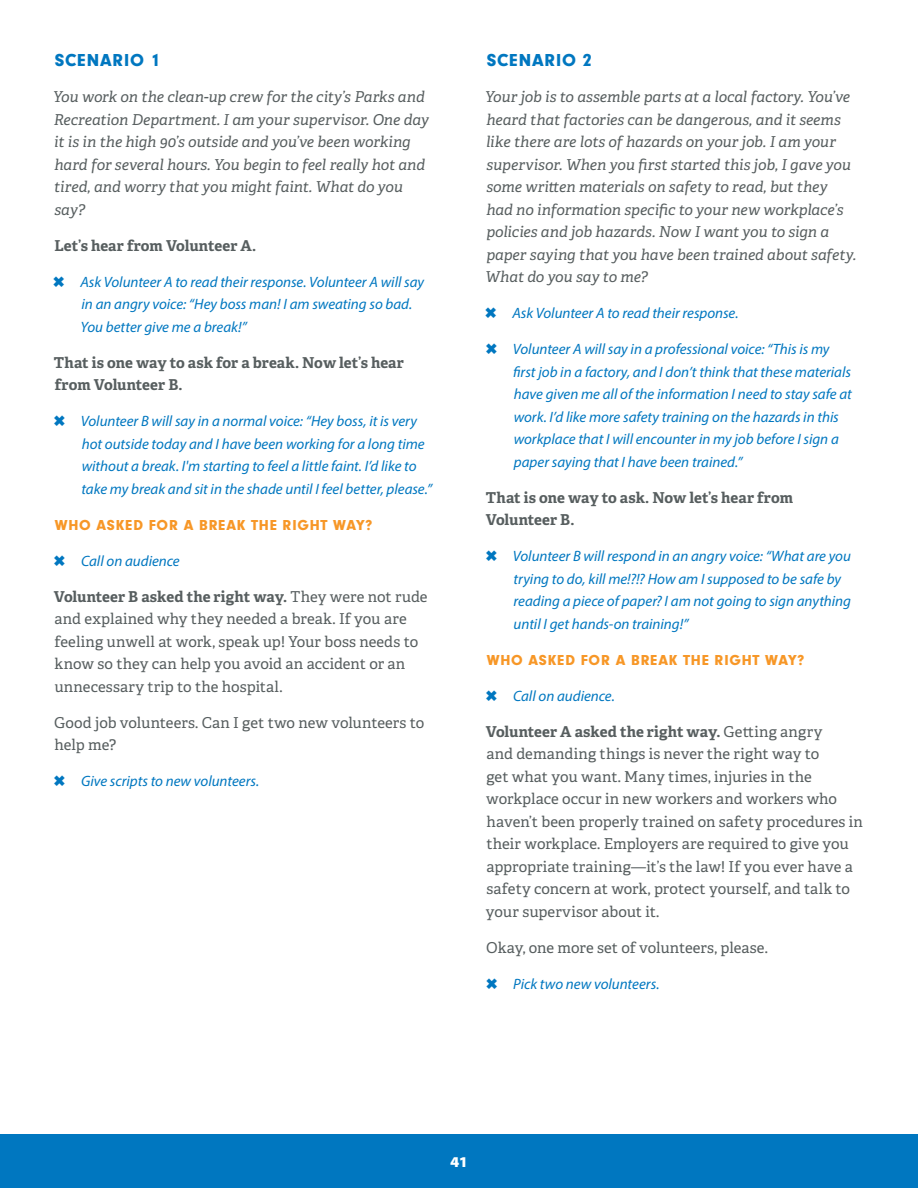
<style>
.page{position:relative;width:918px;height:1188px;background:#fff}
.page>*{position:absolute;margin:0;border:0;box-sizing:border-box;transform-origin:0 0}
.t1{font:900 18px "Neuzeit Gro";letter-spacing:.045em;color:#0077c0}
.t2{font:italic 15px/22.5px "Myriad Pro";color:#0077c0}
.BULLET_1{font:15px/22.5px "Adelle";letter-spacing:.005em;color:#575e5f}
.BULLET_1-2{font:italic 15px/22.5px "Adelle";letter-spacing:-.005em;color:#575e5f}
.BULLET_1-3{font:700 15px/22.5px "Adelle";color:#575e5f}
.QUESTION_1{font:900 15px "Neuzeit Gro";letter-spacing:.055em;color:#f79727}
.t3{font:900 semi-expanded 15px "Myriad Pro";color:#fff}
.s1{font-weight:700}
</style>
<div class="page">
<div style="left:0;top:1134px;width:918px;height:54px;background:#0077c0"></div>
<h1 class="t1" style="left:55px;top:50px;width:107px">SCENARIO 1</h1>
<p class="BULLET_1-2" style="left:53px;top:85px;width:377px">You work on the clean-up crew for the city’s Parks and Recreation Department. I am your supervisor. One day it is in the high 90’s outside and you’ve been working hard for several hours. You begin to feel really hot and tired, and worry that you might faint. What do you say?</p>
<p class="BULLET_1-3" style="left:54px;top:233px;width:203px">Let’s hear from Volunteer A.</p>
<p class="t2" style="left:81px;top:270px;width:345px;text-indent:-27px">✖ Ask Volunteer A to read their response. Volunteer A will say in an angry voice: “Hey boss man! I am sweating so bad.<br>You better give me a break!”</p>
<p class="BULLET_1-3" style="left:54px;top:350px;width:352px">That is one way to ask for a break. Now let’s hear from Volunteer B.</p>
<p class="t2" style="left:82px;top:409px;width:352px;text-indent:-28px">✖ Volunteer B will say in a normal voice: “Hey boss, it is very hot outside today and I have been working for a long time without a break. I'm starting to feel a little faint. I’d like to take my break and sit in the shade until I feel better, please.”</p>
<p class="QUESTION_1" style="left:55px;top:516px;width:319px">WHO ASKED FOR A BREAK THE RIGHT WAY?</p>
<p class="t2" style="left:54px;top:549px;width:127px">✖ Call on audience</p>
<p class="BULLET_1" style="left:54px;top:584px;width:375px"><span class="s1">Volunteer B asked the right way.</span> They were not rude and explained why they needed a break. If you are feeling unwell at work, speak up! Your boss needs to know so they can help you avoid an accident or an unnecessary trip to the hospital.</p>
<p class="BULLET_1" style="left:54px;top:710px;width:372px">Good job volunteers. Can I get two new volunteers to help me?</p>
<p class="t2" style="left:54px;top:769px;width:207px">✖ Give scripts to new volunteers.</p>
<h1 class="t1" style="left:487px;top:50px;width:107px">SCENARIO 2</h1>
<p class="BULLET_1-2" style="left:485px;top:85px;width:373px">Your job is to assemble parts at a local factory. You’ve heard that factories can be dangerous, and it seems like there are lots of hazards on your job. I am your supervisor. When you first started this job, I gave you some written materials on safety to read, but they had no information specific to your new workplace’s policies and job hazards. Now I want you to sign a paper saying that you have been trained about safety.<br>What do you say to me?</p>
<p class="t2" style="left:485px;top:301px;width:255px">✖ Ask Volunteer A to read their response.</p>
<p class="t2" style="left:513px;top:337px;width:340px;text-indent:-27px">✖ Volunteer A will say in a professional voice: “This is my first job in a factory, and I don’t think that these materials have given me all of the information I need to stay safe at work. I’d like more safety training on the hazards in this workplace that I will encounter in my job before I sign a paper saying that I have been trained.”</p>
<p class="BULLET_1-3" style="left:486px;top:485px;width:309px">That is one way to ask. Now let’s hear from<br>Volunteer B.</p>
<p class="t2" style="left:514px;top:544px;width:339px;text-indent:-28px">✖ Volunteer B will respond in an angry voice: “What are you trying to do, kill me!?!? How am I supposed to be safe by reading a piece of paper? I am not going to sign anything until I get hands-on training!”</p>
<p class="QUESTION_1" style="left:487px;top:651px;width:319px">WHO ASKED FOR A BREAK THE RIGHT WAY?</p>
<p class="t2" style="left:486px;top:684px;width:131px">✖ Call on audience.</p>
<p class="BULLET_1" style="left:486px;top:719px;width:379px"><span class="s1">Volunteer A asked the right way.</span> Getting angry<br>and demanding things is never the right way to<br>get what you want. Many times, injuries in the workplace occur in new workers and workers who haven’t been properly trained on safety procedures in their workplace. Employers are required to give you appropriate training—it’s the law! If you ever have a safety concern at work, protect yourself, and talk to your supervisor about it.</p>
<p class="BULLET_1" style="left:486px;top:935px;width:283px">Okay, one more set of volunteers, please.</p>
<p class="t2" style="left:486px;top:972px;width:175px">✖ Pick two new volunteers.</p>
<p class="t3" style="left:450px;top:1153px;width:19px">41</p>
</div>
